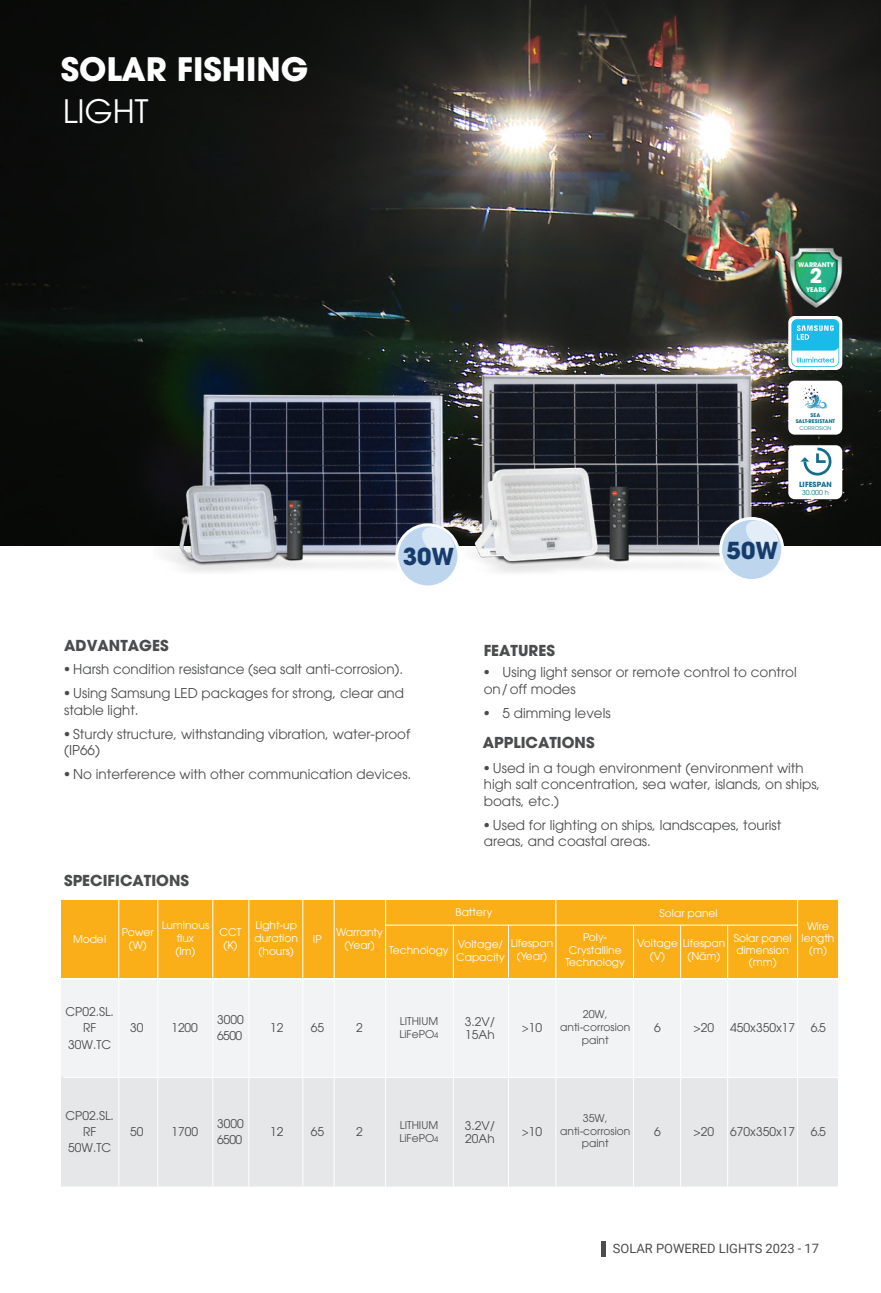
<style>
.page{position:relative;width:881px;height:1293px;background:#fff}
.page>*{position:absolute;margin:0;border:0;box-sizing:border-box;transform-origin:0 0}
.t1{font:700 32.1px "UTM Avo";color:#fff}
.t2{font:32.1px "UTM Avo";color:#fff}
.t3{font:700 23.25px "UTM Avo";color:#173c6c}
.t4{font:700 19.95px "RD Avo";color:#fff}
.t5{font:700 15px "UTM Avo";color:#4b4c4d}
.t6{font:13.5px/16.5px "RD Avo";color:#4b4c4d}
.t7{font:12.9px "Roboto";color:#4b4c4d}
.t8{font:12px/16.4px "UTM Avo";color:#4b4c4d;text-align:center}
.t9{font:12px/16.4px "UTM Avo";letter-spacing:-.02em;color:#4b4c4d}
.t10{font:10.65px/12.8px "UTM Avo";color:#fff;text-align:center}
.t11{font:10.65px/12.8px "UTM Avo";color:#4b4c4d;text-align:center}
.t12{font:700 7.05px "UTM Avo";letter-spacing:.02em;color:#126f8c}
.t13{font:6.75px "UTM Avo";color:#126f8c}
.t14{font:700 6.3px "RD Avo";color:#fff}
.t15{font:700 5.1px/6.4px "UTM Avo";letter-spacing:.02em;color:#126f8c;text-align:center}
.s1{font-weight:400}
.s2{font-family:"Myriad Pro"}
.s3{font-size:7.5px}
</style>
<div class="page">
<div style="left:61px;top:1077px;width:776px;height:109px;background:#e6e7e9"></div>
<div style="left:61px;top:980px;width:776px;height:97px;background:#f2f3f4"></div>
<div style="left:61px;top:899px;width:776px;height:78px;background:#faaf18"></div>
<hr style="left:64px;top:1077px;width:773px;height:1px;background:#fff">
<img style="left:0;top:0;width:880px;height:545px">
<hr style="left:385px;top:924px;width:412px;height:1px;background:#fff">
<hr style="left:333px;top:899px;width:1px;height:287px;background:#fff">
<hr style="left:302px;top:899px;width:1px;height:287px;background:#fff">
<hr style="left:385px;top:899px;width:1px;height:287px;background:#fff">
<hr style="left:555px;top:899px;width:1px;height:287px;background:#fff">
<hr style="left:248px;top:899px;width:1px;height:287px;background:#fff">
<hr style="left:212px;top:899px;width:1px;height:287px;background:#fff">
<hr style="left:157px;top:899px;width:1px;height:287px;background:#fff">
<hr style="left:118px;top:899px;width:1px;height:287px;background:#fff">
<hr style="left:452px;top:925px;width:1px;height:261px;background:#fff">
<hr style="left:508px;top:925px;width:1px;height:261px;background:#fff">
<hr style="left:632px;top:925px;width:1px;height:261px;background:#fff">
<hr style="left:679px;top:925px;width:2px;height:261px;background:#fff">
<hr style="left:726px;top:925px;width:1px;height:261px;background:#fff">
<hr style="left:796px;top:899px;width:1px;height:287px;background:#fff">
<img style="left:154px;top:315px;width:290px;height:257px">
<img style="left:444px;top:284px;width:349px;height:289px">
<div style="left:396px;top:525px;width:63px;height:62px;background:#bdd6ed;border-radius:50%"></div>
<div style="left:395px;top:523px;width:65px;height:65px;border:3px solid #fdfefe;border-radius:50%"></div>
<svg style="left:422px;top:527px;width:32px;height:29px"></svg>
<div style="left:720px;top:518px;width:62px;height:62px;background:#bdd6ed;border-radius:50%"></div>
<div style="left:718px;top:517px;width:66px;height:65px;border:3px solid #fdfefe;border-radius:50%"></div>
<svg style="left:746px;top:521px;width:31px;height:28px"></svg>
<img style="left:784px;top:241px;width:61px;height:71px">
<svg style="left:788px;top:316px;width:53px;height:54px"></svg>
<svg style="left:791px;top:319px;width:47px;height:48px"></svg>
<div style="left:788px;top:445px;width:53px;height:54px;background:#fff;border-radius:6px"></div>
<svg style="left:800px;top:447px;width:31px;height:29px"></svg>
<div style="left:788px;top:381px;width:53px;height:54px;background:#fff;border-radius:6px"></div>
<svg style="left:803px;top:385px;width:24px;height:24px"></svg>
<hr style="left:601px;top:1241px;width:4px;height:16px;background:#4b4c4d">
<p class="t1" style="left:61px;top:43px;width:249px">SOLAR FISHING</p>
<p class="t2" style="left:63px;top:86px;width:87px">LIGHT</p>
<p class="t14" style="left:797px;top:259px;width:37px">WARRANTY</p>
<p class="t4" style="left:809px;top:259px;width:14px">2</p>
<p class="t14" style="left:805px;top:284px;width:22px">YEARS</p>
<p class="t15" style="left:795px;top:411px;width:41px">SEA<br>SALT-RESISTANT<br><span class="s1">CORROSION</span></p>
<p class="t3" style="left:402px;top:537px;width:53px">30W</p>
<p class="t3" style="left:726px;top:531px;width:53px">50W</p>
<p class="t12" style="left:798px;top:478px;width:34px">LIFESPAN</p>
<p class="t13" style="left:801px;top:487px;width:28px">30.000 h</p>
<p class="t5" style="left:64px;top:633px;width:106px">ADVANTAGES</p>
<p class="t5" style="left:483px;top:638px;width:73px">FEATURES</p>
<p class="t6" style="left:64px;top:660px;width:340px">• Harsh condition resistance (sea salt anti-corrosion).</p>
<p class="t6" style="left:64px;top:684px;width:341px">• Using Samsung LED packages for strong, clear and stable light.</p>
<p class="t6" style="left:64px;top:724px;width:347px">• Sturdy structure, withstanding vibration, water-proof (IP66)</p>
<p class="t6" style="left:64px;top:765px;width:348px">• No interference with other communication devices.</p>
<p class="t5" style="left:64px;top:868px;width:126px">SPECIFICATIONS</p>
<p class="t6" style="left:483px;top:663px;width:314px">• Using light sensor or remote control to control on/off modes</p>
<p class="t6" style="left:483px;top:703px;width:128px">• 5 dimming levels</p>
<p class="t5" style="left:482px;top:730px;width:113px">APPLICATIONS</p>
<p class="t6" style="left:483px;top:758px;width:338px">• Used in a tough environment (environment with high salt concentration, sea water, islands, on ships, boats, etc.)</p>
<p class="t6" style="left:483px;top:815px;width:299px">• Used for lighting on ships, landscapes, tourist areas, and coastal areas.</p>
<p class="t10" style="left:455px;top:904px;width:38px">Battery</p>
<p class="t10" style="left:659px;top:905px;width:59px">Solar panel</p>
<p class="t10" style="left:687px;top:948px;width:34px">(Năm)</p>
<p class="t10" style="left:73px;top:932px;width:35px">Model</p>
<p class="t10" style="left:122px;top:924px;width:33px">Power (W)</p>
<p class="t10" style="left:162px;top:918px;width:49px">Luminous flux<br>(lm)</p>
<p class="t10" style="left:219px;top:924px;width:23px">CCT (K)</p>
<p class="t10" style="left:254px;top:918px;width:45px">Light-up duration (hours)</p>
<p class="t10" style="left:336px;top:924px;width:48px">Warranty (Year)</p>
<p class="t10" style="left:565px;top:929px;width:61px">Poly-<br>Crystalline<br>Technology</p>
<p class="t10" style="left:649px;top:936px;width:77px;text-align:left;text-indent:-13px">Voltage Lifespan (V)</p>
<p class="t10" style="left:313px;top:932px;width:10px">IP</p>
<p class="t10" style="left:510px;top:936px;width:44px">Lifespan (Year)</p>
<p class="t10" style="left:456px;top:937px;width:50px;text-align:left">Voltage/<br>Capacity</p>
<p class="t10" style="left:389px;top:942px;width:61px">Technology</p>
<p class="t10" style="left:733px;top:930px;width:59px;line-height:12px">Solar panel dimension (mm)</p>
<p class="t10" style="left:801px;top:919px;width:34px;line-height:12px">Wire length (m)</p>
<p class="t8" style="left:65px;top:1002px;width:50px">CP02.SL.<br>RF<br>30W.TC</p>
<p class="t11" style="left:560px;top:1006px;width:72px">20W, anti-corrosion paint</p>
<p class="t8" style="left:130px;top:1018px;width:15px">30</p>
<p class="t8" style="left:171px;top:1018px;width:28px">1200</p>
<p class="t9" style="left:217px;top:1010px;width:28px">3000<br>6500</p>
<p class="t8" style="left:270px;top:1018px;width:15px">12</p>
<p class="t8" style="left:521px;top:1018px;width:22px"><span class="s2">&gt;</span>10</p>
<p class="t11" style="left:399px;top:1014px;width:40px;text-align:left">LITHIUM<br>LiFePO<span class="s3">4</span></p>
<p class="t8" style="left:464px;top:1014px;width:32px;line-height:12.8px;text-align:left">3.2V/<br>15Ah</p>
<p class="t8" style="left:311px;top:1018px;width:15px">65</p>
<p class="t8" style="left:356px;top:1018px;width:8px">2</p>
<p class="t8" style="left:654px;top:1018px;width:8px">6</p>
<p class="t8" style="left:693px;top:1018px;width:22px">&gt;20</p>
<p class="t8" style="left:730px;top:1018px;width:66px">450x350x17</p>
<p class="t8" style="left:810px;top:1018px;width:16px">6.5</p>
<p class="t8" style="left:65px;top:1106px;width:50px">CP02.SL.<br>RF<br>50W.TC</p>
<p class="t11" style="left:560px;top:1110px;width:72px">35W, anti-corrosion paint</p>
<p class="t8" style="left:130px;top:1122px;width:15px">50</p>
<p class="t8" style="left:171px;top:1122px;width:28px">1700</p>
<p class="t9" style="left:217px;top:1114px;width:28px">3000<br>6500</p>
<p class="t8" style="left:270px;top:1122px;width:15px">12</p>
<p class="t8" style="left:521px;top:1122px;width:22px"><span class="s2">&gt;</span>10</p>
<p class="t11" style="left:399px;top:1118px;width:40px;text-align:left">LITHIUM<br>LiFePO<span class="s3">4</span></p>
<p class="t8" style="left:464px;top:1117px;width:32px;line-height:12.8px;text-align:left">3.2V/<br>20Ah</p>
<p class="t8" style="left:311px;top:1122px;width:15px">65</p>
<p class="t8" style="left:356px;top:1122px;width:8px">2</p>
<p class="t8" style="left:654px;top:1122px;width:8px">6</p>
<p class="t8" style="left:693px;top:1122px;width:22px">&gt;20</p>
<p class="t8" style="left:730px;top:1122px;width:66px">670x350x17</p>
<p class="t8" style="left:810px;top:1122px;width:16px">6.5</p>
<p class="t7" style="left:612px;top:1239px;width:207px">SOLAR POWERED LIGHTS 2023 - 17</p>
</div>
